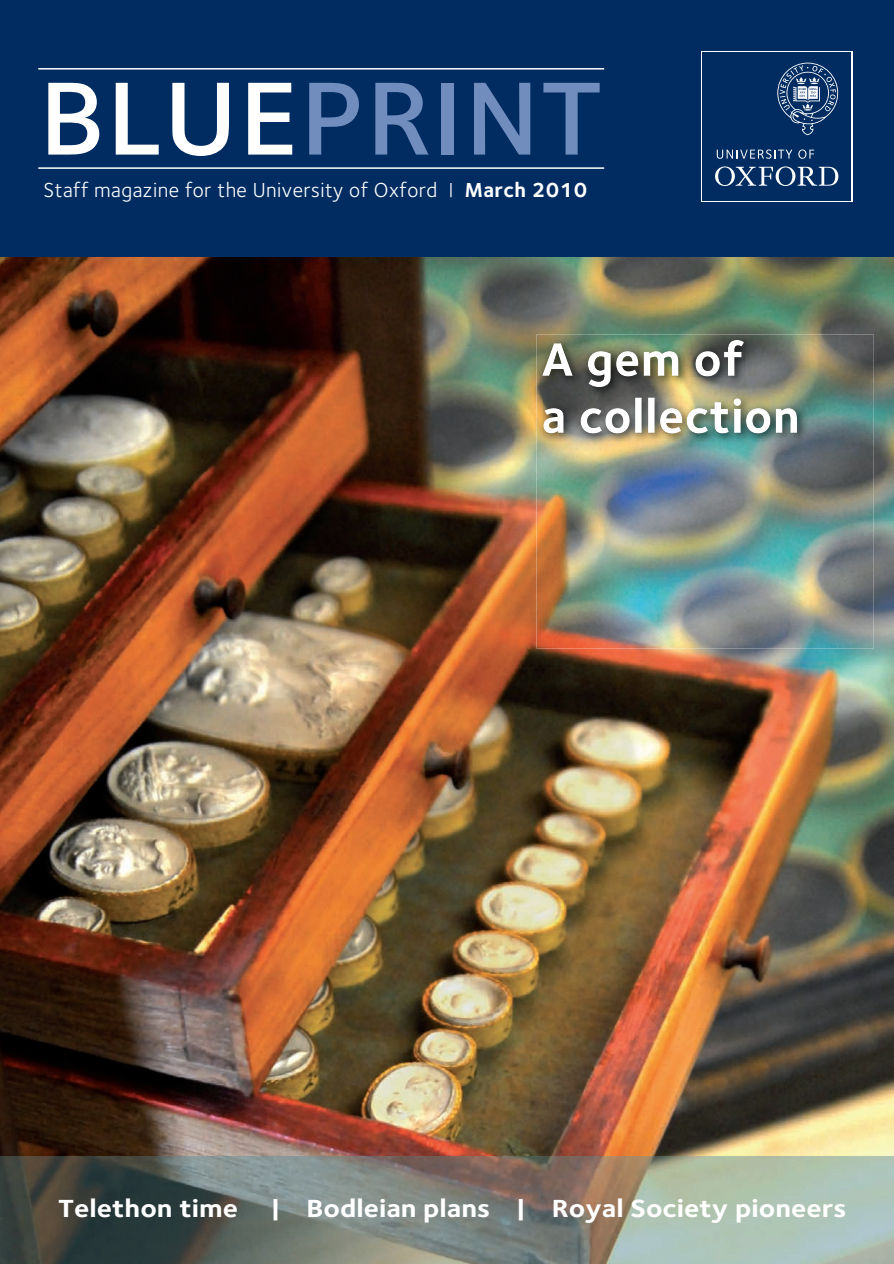
<style>
.page{position:relative;width:894px;height:1264px;background:#fff}
.page>*{position:absolute;margin:0;border:0;box-sizing:border-box;transform-origin:0 0}
.t1{font:138px "Foundry Sterling Medium Expert";color:#708dbd}
.t2{font:700 25.65px "Foundry Sterling";color:#fff;scale:1.11 1}
.t3{font:21px "Foundry Sterling";letter-spacing:.02em;color:#fff}
.s1{color:#fff}
.s2{font-size:18px}
.s3{font-weight:700}
.s4{font-size:27px}
</style>
<div class="page">
<img style="left:0;top:257px;width:893px;height:899px">
<div style="left:0;top:0;width:893px;height:257px;background:#002c62"></div>
<img style="left:0;top:1156px;width:893px;height:108px">
<hr style="left:38px;top:68px;width:566px;height:2px;background:#fff">
<hr style="left:38px;top:167px;width:566px;height:2px;background:#fff">
<div style="left:701px;top:51px;width:151px;height:151px;background:#fff"></div>
<div style="left:702px;top:52px;width:149px;height:149px;background:#002c62"></div>
<svg style="left:715px;top:166px;width:123px;height:20px"></svg>
<svg style="left:798px;top:149px;width:16px;height:10px"></svg>
<svg style="left:716px;top:149px;width:76px;height:10px"></svg>
<svg style="left:777px;top:63px;width:61px;height:72px"></svg>
<img style="left:536px;top:334px;width:337px;height:314px">
<img style="left:542px;top:343px;width:96px;height:44px">
<img style="left:643px;top:340px;width:100px;height:36px">
<img style="left:543px;top:398px;width:253px;height:35px">
<p class="t1" style="left:38px;top:11px;width:566px"><span class="s1">blue</span>print</p>
<p class="t3" style="left:44px;top:175px;width:545px">Staff magazine for the University of Oxford <span class="s2">|</span> <span class="s3">March 2010</span></p>
<p class="t2" style="left:58px;top:1190px;width:163px">telethon time</p>
<p class="t2" style="left:272px;top:1190px;width:519px"><span class="s4">|</span> Bodleian plans <span class="s4">|</span> royal Society pioneers</p>
</div>
